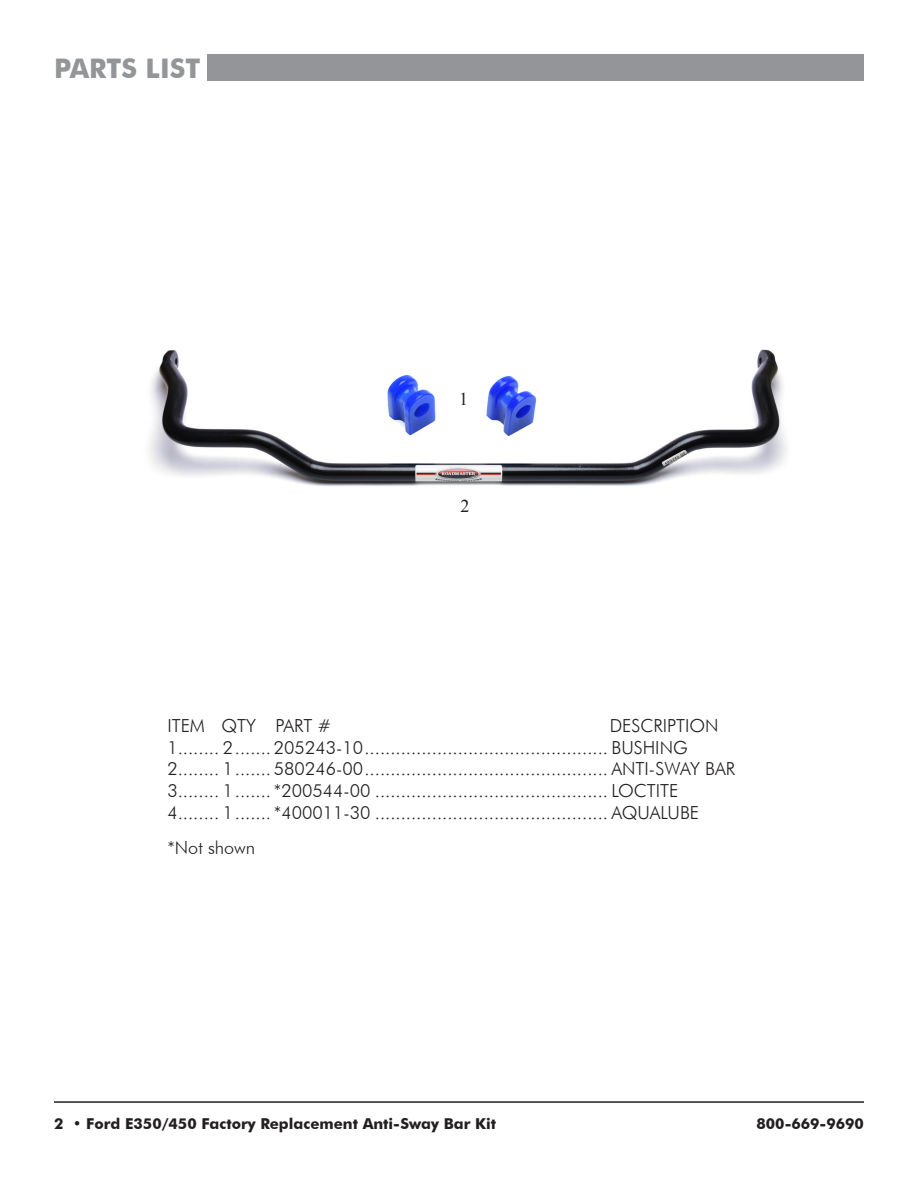
<style>
.page{position:relative;width:918px;height:1188px;background:#fff}
.page>*{position:absolute;margin:0;border:0;box-sizing:border-box;transform-origin:0 0}
.t1{font:700 27px "Futura BT";color:#939598}
.t2{font:300 18px "Futura BT";color:#231f20}
.t3{font:18px "Times New Roman";color:#231f20}
.t4{font:700 15px "Futura BT";color:#231f20}
</style>
<div class="page">
<div style="left:207px;top:54px;width:657px;height:27px;background:#939598"></div>
<hr style="left:54px;top:1101px;width:810px;height:2px;background:#231f20">
<img style="left:149px;top:349px;width:638px;height:137px">
<p class="t1" style="left:54px;top:52px;width:148px">PARTS LIST</p>
<p class="t3" style="left:459px;top:386px;width:10px">1</p>
<p class="t3" style="left:460px;top:494px;width:10px">2</p>
<p class="t2" style="left:167px;top:715px;width:165px">ITEM QTY PART #</p>
<p class="t2" style="left:610px;top:715px;width:110px">DESCRIPTION</p>
<p class="t2" style="left:167px;top:736px;width:522px">1........ 2....... 205243-10............................................... BUSHING</p>
<p class="t2" style="left:167px;top:758px;width:569px">2........ 1....... 580246-00............................................... ANTI-SWAY BAR</p>
<p class="t2" style="left:167px;top:780px;width:512px">3........ 1....... *200544-00 ............................................. LOCTITE</p>
<p class="t2" style="left:167px;top:801px;width:533px">4........ 1....... *400011-30 ............................................. AQUALUBE</p>
<p class="t2" style="left:167px;top:837px;width:89px">*Not shown</p>
<p class="t4" style="left:54px;top:1115px;width:444px">2 • Ford E350/450 Factory Replacement Anti-Sway Bar Kit</p>
<p class="t4" style="left:757px;top:1115px;width:109px">800-669-9690</p>
</div>
